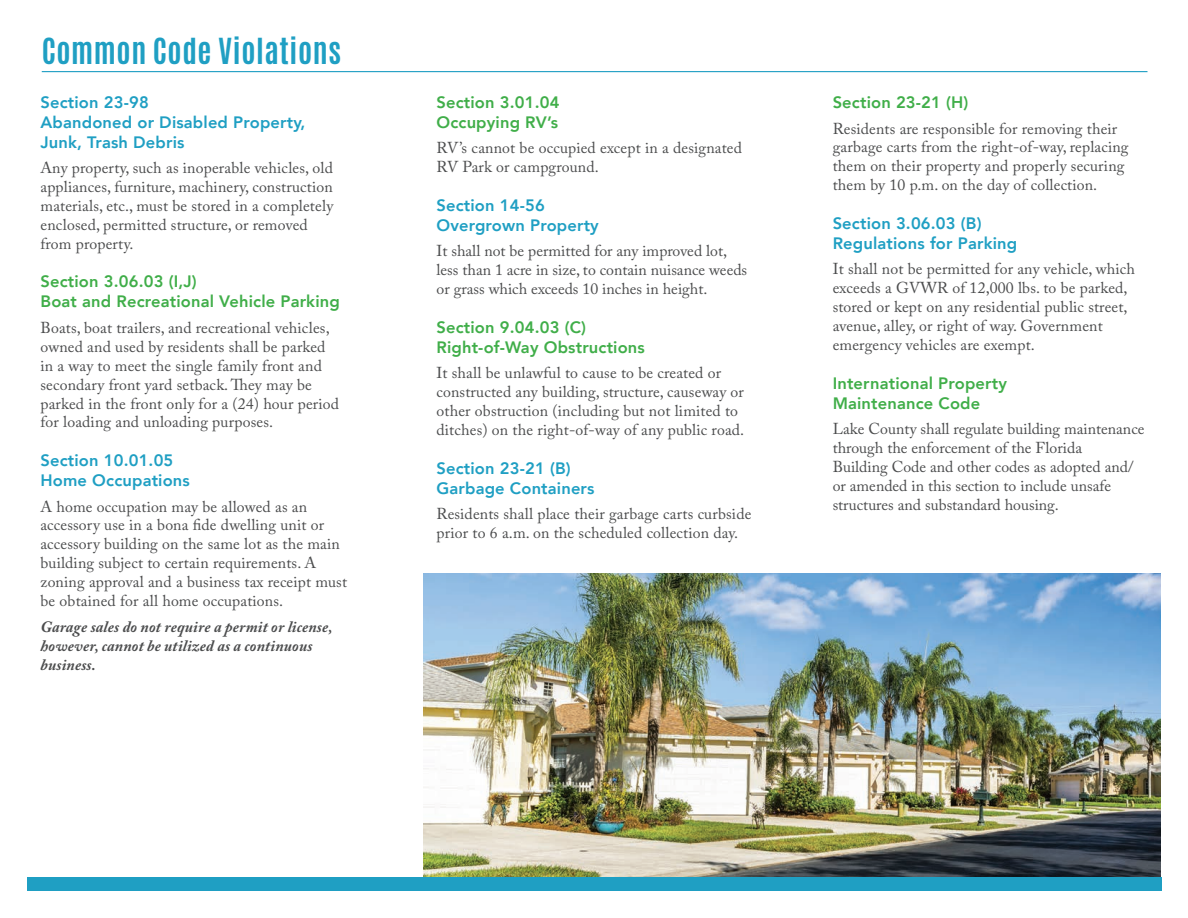
<style>
.page{position:relative;width:1188px;height:918px;background:#fff}
.page>*{position:absolute;margin:0;border:0;box-sizing:border-box;transform-origin:0 0}
.t1{font:700 30px "Antonio";letter-spacing:.02em;color:#1f9fc3}
.t2{font:800 16.5px/19.8px "Avenir";letter-spacing:.01em;color:#1f9fc3}
.t3{font:800 16.5px/19.8px "Avenir";letter-spacing:.01em;color:#40ae49}
.body_copy{font:15.75px/18.9px "Adobe Caslon Pro";letter-spacing:.01em;color:#4b4c4d}
.t4{font:italic 700 15.75px/18.9px "Adobe Caslon Pro";letter-spacing:.01em;color:#4b4c4d}
</style>
<div class="page">
<img style="left:423px;top:573px;width:738px;height:305px">
<div style="left:27px;top:878px;width:1134px;height:13px;background:#1f9fc3"></div>
<hr style="left:42px;top:71px;width:1105px;height:1px;background:#1f9fc3">
<p class="t1" style="left:42px;top:29px;width:301px">Common Code Violations</p>
<p class="t2" style="left:40px;top:92px;width:110px">Section 23-98</p>
<p class="t2" style="left:40px;top:112px;width:266px">Abandoned or Disabled Property,<br>Junk, Trash Debris</p>
<p class="body_copy" style="left:40px;top:158px;width:294px">Any property, such as inoperable vehicles, old appliances, furniture, machinery, construction materials, etc., must be stored in a completely enclosed, permitted structure, or removed from property.</p>
<p class="t3" style="left:40px;top:272px;width:158px">Section 3.06.03 (I,J)</p>
<p class="t3" style="left:40px;top:292px;width:301px">Boat and Recreational Vehicle Parking</p>
<p class="body_copy" style="left:40px;top:318px;width:300px">Boats, boat trailers, and recreational vehicles, owned and used by residents shall be parked in a way to meet the single family front and secondary front yard setback. They may be parked in the front only for a (24) hour period for loading and unloading purposes.</p>
<p class="t2" style="left:40px;top:451px;width:134px">Section 10.01.05</p>
<p class="t2" style="left:40px;top:470px;width:151px">Home Occupations</p>
<p class="body_copy" style="left:40px;top:497px;width:308px">A home occupation may be allowed as an accessory use in a bona fide dwelling unit or accessory building on the same lot as the main building subject to certain requirements. A zoning approval and a business tax receipt must be obtained for all home occupations.</p>
<p class="t4" style="left:40px;top:617px;width:293px">Garage sales do not require a permit or license, however, cannot be utilized as a continuous business.</p>
<p class="t3" style="left:437px;top:92px;width:124px">Section 3.01.04</p>
<p class="t3" style="left:437px;top:112px;width:123px">Occupying RV’s</p>
<p class="body_copy" style="left:437px;top:139px;width:307px">RV’s cannot be occupied except in a designated<br>RV Park or campground.</p>
<p class="t2" style="left:437px;top:195px;width:110px">Section 14-56</p>
<p class="t2" style="left:437px;top:215px;width:164px">Overgrown Property</p>
<p class="body_copy" style="left:437px;top:242px;width:312px">It shall not be permitted for any improved lot, less than 1 acre in size, to contain nuisance weeds or grass which exceeds 10 inches in height.</p>
<p class="t3" style="left:437px;top:317px;width:151px">Section 9.04.03 (C)</p>
<p class="t3" style="left:437px;top:337px;width:210px">Right-of-Way Obstructions</p>
<p class="body_copy" style="left:437px;top:364px;width:309px">It shall be unlawful to cause to be created or constructed any building, structure, causeway or other obstruction (including but not limited to ditches) on the right-of-way of any public road.</p>
<p class="t2" style="left:437px;top:458px;width:136px">Section 23-21 (B)</p>
<p class="t2" style="left:437px;top:478px;width:160px">Garbage Containers</p>
<p class="body_copy" style="left:437px;top:504px;width:316px">Residents shall place their garbage carts curbside prior to 6 a.m. on the scheduled collection day.</p>
<p class="t3" style="left:833px;top:92px;width:137px">Section 23-21 (H)</p>
<p class="body_copy" style="left:833px;top:119px;width:297px">Residents are responsible for removing their garbage carts from the right-of-way, replacing them on their property and properly securing them by 10 p.m. on the day of collection.</p>
<p class="t2" style="left:833px;top:213px;width:150px">Section 3.06.03 (B)</p>
<p class="t2" style="left:833px;top:233px;width:186px">Regulations for Parking</p>
<p class="body_copy" style="left:833px;top:260px;width:304px">It shall not be permitted for any vehicle, which exceeds a GVWR of 12,000 lbs. to be parked, stored or kept on any residential public street, avenue, alley, or right of way. Government emergency vehicles are exempt.</p>
<p class="t3" style="left:833px;top:373px;width:176px">International Property<br>Maintenance Code</p>
<p class="body_copy" style="left:833px;top:419px;width:313px">Lake County shall regulate building maintenance through the enforcement of the Florida<br>Building Code and other codes as adopted and/ or amended in this section to include unsafe structures and substandard housing.</p>
</div>
